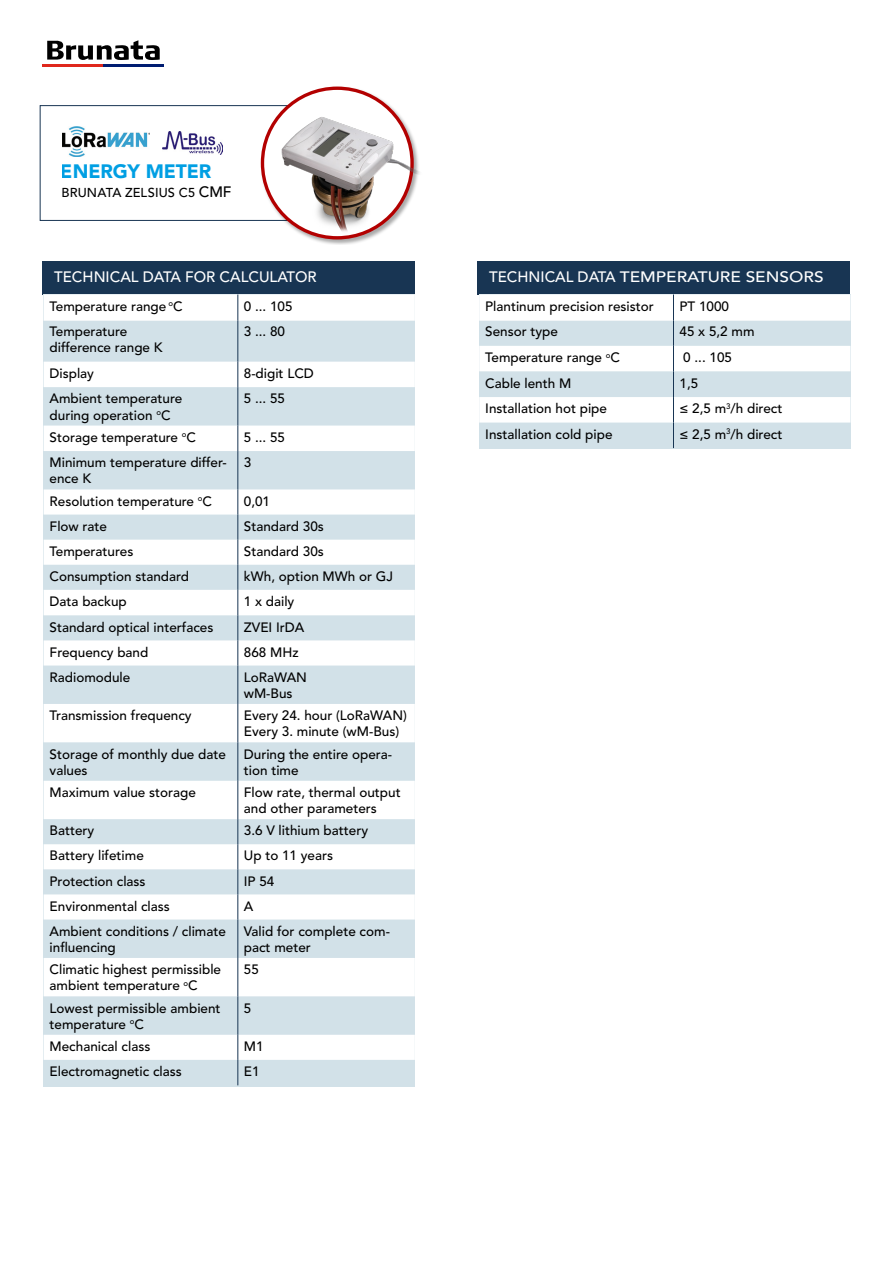
<style>
.page{position:relative;width:893px;height:1263px;background:#fff}
.page>*{position:absolute;margin:0;border:0;box-sizing:border-box;transform-origin:0 0}
.t1{font:900 19.35px "Avenir LT Pro";letter-spacing:-.005em;color:#009fe3}
.t2{font:500 15px "Avenir LT Pro";color:#fff}
.t3{font:500 13.5px/16.2px "Avenir LT Pro";color:#000}
.t4{font:500 12.9px "Avenir LT Pro";letter-spacing:.01em;color:#000}
.s1{font-size:15px}
</style>
<div class="page">
<div style="left:40px;top:105px;width:333px;height:116px;background:#fff;border:1px solid #183553"></div>
<div style="left:260px;top:85px;width:160px;height:160px;background:#000;opacity:.34"></div>
<div style="left:43px;top:261px;width:372px;height:33px;background:#183553"></div>
<div style="left:477px;top:261px;width:373px;height:33px;background:#183553"></div>
<svg style="left:47px;top:40px;width:113px;height:20px"></svg>
<hr style="left:43px;top:65px;width:60px;height:2px;background:#df271c">
<hr style="left:103px;top:65px;width:61px;height:2px;background:#001c71">
<img style="left:63px;top:126px;width:87px;height:30px">
<img style="left:247px;top:85px;width:173px;height:148px">
<img style="left:162px;top:131px;width:61px;height:24px">
<div style="left:44px;top:294px;width:371px;height:792px;background:#d2e1e8"></div>
<svg style="left:44px;top:294px;width:371px;height:766px"></svg>
<hr style="left:238px;top:321px;width:1px;height:41px;background:#183553">
<svg style="left:238px;top:362px;width:1px;height:25px"></svg>
<hr style="left:238px;top:387px;width:1px;height:39px;background:#183553">
<svg style="left:238px;top:426px;width:1px;height:25px"></svg>
<hr style="left:238px;top:451px;width:1px;height:38px;background:#183553">
<svg style="left:238px;top:489px;width:1px;height:176px"></svg>
<hr style="left:238px;top:665px;width:1px;height:39px;background:#183553">
<hr style="left:238px;top:704px;width:1px;height:38px;background:#183553">
<hr style="left:238px;top:742px;width:1px;height:39px;background:#183553">
<hr style="left:238px;top:781px;width:1px;height:38px;background:#183553">
<svg style="left:238px;top:819px;width:1px;height:100px"></svg>
<hr style="left:238px;top:919px;width:1px;height:39px;background:#183553">
<hr style="left:238px;top:958px;width:1px;height:38px;background:#183553">
<hr style="left:238px;top:996px;width:1px;height:39px;background:#183553">
<svg style="left:238px;top:1035px;width:1px;height:50px"></svg>
<svg style="left:238px;top:294px;width:1px;height:27px"></svg>
<div style="left:479px;top:294px;width:371px;height:155px;background:#d2e1e8"></div>
<svg style="left:479px;top:294px;width:371px;height:129px;fill:#fff"></svg>
<svg style="left:673px;top:294px;width:1px;height:154px"></svg>
<h1 class="t1" style="left:61px;top:160px;width:152px">ENERGY METER</h1>
<p class="t4" style="left:61px;top:185px;width:172px">BRUNATA ZELSIUS C5 <span class="s1">CMF</span></p>
<p class="t2" style="left:54px;top:267px;width:264px">TECHNICAL DATA FOR CALCULATOR</p>
<p class="t2" style="left:489px;top:267px;width:336px">TECHNICAL DATA TEMPERATURE SENSORS</p>
<p class="t3" style="left:50px;top:298px;width:135px">Temperature range <sup>o</sup>C</p>
<p class="t3" style="left:244px;top:298px;width:50px">0 ... 105</p>
<p class="t3" style="left:50px;top:324px;width:115px">Temperature difference range K</p>
<p class="t3" style="left:244px;top:324px;width:43px">3 ... 80</p>
<p class="t3" style="left:50px;top:365px;width:46px">Display</p>
<p class="t3" style="left:244px;top:365px;width:72px">8-digit LCD</p>
<p class="t3" style="left:50px;top:391px;width:134px">Ambient temperature during operation <sup>o</sup>C</p>
<p class="t3" style="left:244px;top:391px;width:43px">5 ... 55</p>
<p class="t3" style="left:50px;top:429px;width:148px">Storage temperature <sup>o</sup>C</p>
<p class="t3" style="left:244px;top:429px;width:43px">5 ... 55</p>
<p class="t3" style="left:50px;top:455px;width:179px">Minimum temperature differ&shy;ence K</p>
<p class="t3" style="left:244px;top:455px;width:9px">3</p>
<p class="t3" style="left:50px;top:493px;width:164px">Resolution temperature <sup>o</sup>C</p>
<p class="t3" style="left:244px;top:493px;width:28px">0,01</p>
<p class="t3" style="left:50px;top:518px;width:59px">Flow rate</p>
<p class="t3" style="left:244px;top:518px;width:82px">Standard 30s</p>
<p class="t3" style="left:50px;top:543px;width:85px">Temperatures</p>
<p class="t3" style="left:244px;top:543px;width:82px">Standard 30s</p>
<p class="t3" style="left:50px;top:568px;width:141px">Consumption standard</p>
<p class="t3" style="left:244px;top:568px;width:151px">kWh, option MWh or GJ</p>
<p class="t3" style="left:50px;top:593px;width:79px">Data backup</p>
<p class="t3" style="left:244px;top:593px;width:52px">1 x daily</p>
<p class="t3" style="left:50px;top:619px;width:165px">Standard optical interfaces</p>
<p class="t3" style="left:244px;top:619px;width:62px">ZVEI IrDA</p>
<p class="t3" style="left:50px;top:644px;width:100px">Frequency band</p>
<p class="t3" style="left:244px;top:644px;width:56px">868 MHz</p>
<p class="t3" style="left:50px;top:669px;width:82px">Radiomodule</p>
<p class="t3" style="left:244px;top:669px;width:65px">LoRaWAN wM-Bus</p>
<p class="t3" style="left:50px;top:707px;width:144px">Transmission frequency</p>
<p class="t3" style="left:244px;top:707px;width:164px">Every 24. hour (LoRaWAN)<br>Every 3. minute (wM-Bus)</p>
<p class="t3" style="left:50px;top:746px;width:178px">Storage of monthly due date values</p>
<p class="t3" style="left:244px;top:746px;width:150px">During the entire opera&shy;tion time</p>
<p class="t3" style="left:50px;top:784px;width:148px">Maximum value storage</p>
<p class="t3" style="left:244px;top:784px;width:158px">Flow rate, thermal output and other parameters</p>
<p class="t3" style="left:50px;top:823px;width:46px">Battery</p>
<p class="t3" style="left:244px;top:823px;width:126px">3.6 V lithium battery</p>
<p class="t3" style="left:50px;top:848px;width:96px">Battery lifetime</p>
<p class="t3" style="left:244px;top:848px;width:91px">Up to 11 years</p>
<p class="t3" style="left:50px;top:873px;width:98px">Protection class</p>
<p class="t3" style="left:244px;top:873px;width:32px">IP 54</p>
<p class="t3" style="left:50px;top:898px;width:122px">Environmental class</p>
<p class="t3" style="left:244px;top:898px;width:11px">A</p>
<p class="t3" style="left:50px;top:923px;width:178px">Ambient conditions / climate influencing</p>
<p class="t3" style="left:244px;top:923px;width:148px">Valid for complete com&shy;pact meter</p>
<p class="t3" style="left:50px;top:961px;width:173px">Climatic highest permissible ambient temperature <sup>o</sup>C</p>
<p class="t3" style="left:244px;top:961px;width:17px">55</p>
<p class="t3" style="left:50px;top:1000px;width:172px">Lowest permissible ambient temperature <sup>o</sup>C</p>
<p class="t3" style="left:244px;top:1000px;width:9px">5</p>
<p class="t3" style="left:50px;top:1038px;width:102px">Mechanical class</p>
<p class="t3" style="left:244px;top:1038px;width:21px">M1</p>
<p class="t3" style="left:50px;top:1063px;width:134px">Electromagnetic class</p>
<p class="t3" style="left:244px;top:1063px;width:17px">E1</p>
<p class="t3" style="left:485px;top:298px;width:170px">Plantinum precision resistor</p>
<p class="t3" style="left:679px;top:298px;width:51px">PT 1000</p>
<p class="t3" style="left:485px;top:324px;width:74px">Sensor type</p>
<p class="t3" style="left:679px;top:324px;width:77px">45 x 5,2 mm</p>
<p class="t3" style="left:485px;top:349px;width:136px">Temperature range <sup>o</sup>C</p>
<p class="t3" style="left:683px;top:349px;width:50px">0 ... 105</p>
<p class="t3" style="left:485px;top:375px;width:88px">Cable lenth M</p>
<p class="t3" style="left:679px;top:375px;width:20px">1,5</p>
<p class="t3" style="left:485px;top:401px;width:123px">Installation hot pipe</p>
<p class="t3" style="left:679px;top:401px;width:104px">≤ 2,5 m<sup>3</sup>/h direct</p>
<p class="t3" style="left:485px;top:426px;width:129px">Installation cold pipe</p>
<p class="t3" style="left:679px;top:426px;width:104px">≤ 2,5 m<sup>3</sup>/h direct</p>
</div>
